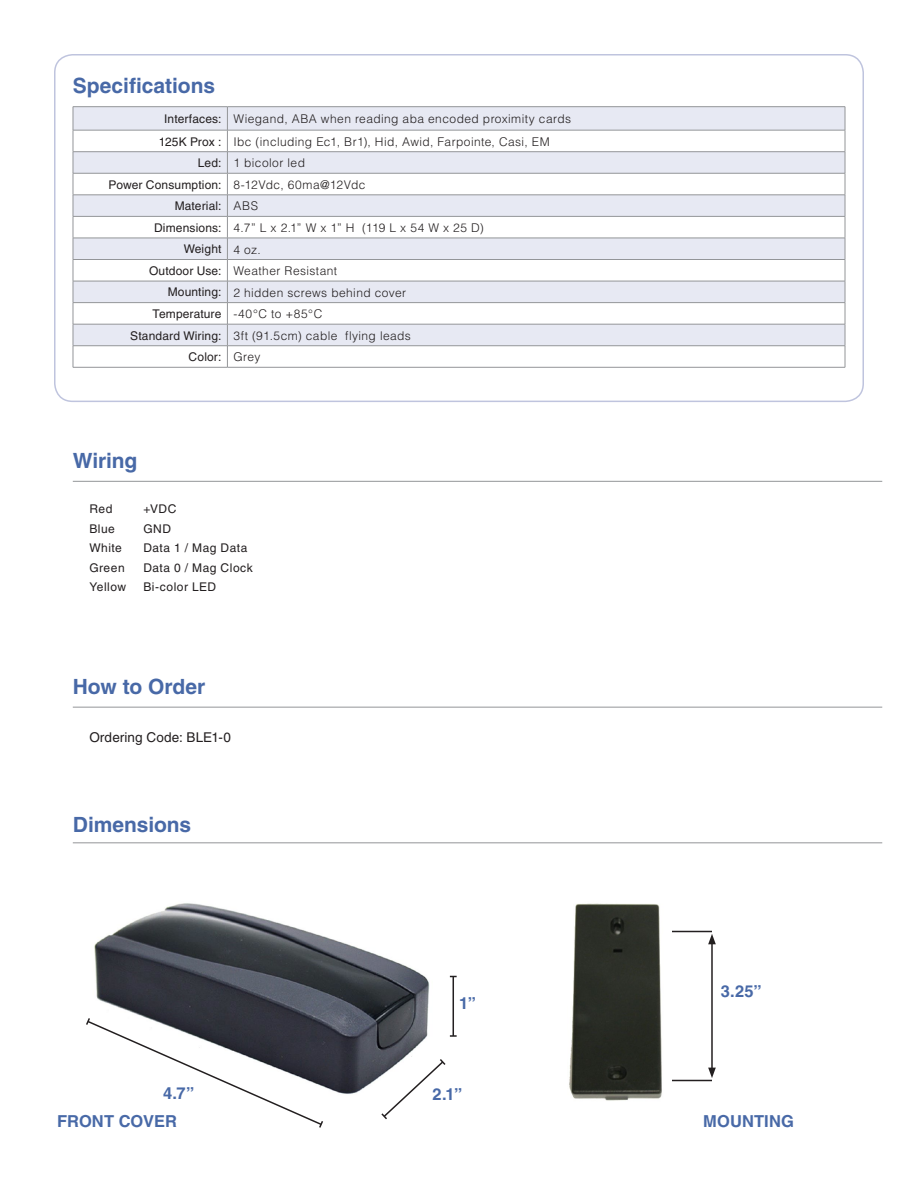
<style>
.page{position:relative;width:918px;height:1188px;background:#fff}
.page>*{position:absolute;margin:0;border:0;box-sizing:border-box;transform-origin:0 0}
.body_txt_11pt_14pt_l{font:700 21px "Helvetica";letter-spacing:-.005em;color:#4869a7}
.t1{font:700 16.5px "Helvetica";letter-spacing:.005em;color:#4869a7}
.t2{font:13.5px "Helvetica LT";letter-spacing:.01em;color:#231f20}
.t3{font:300 12px "Helvetica LT";letter-spacing:.035em;color:#231f20}
.t4{font:12px "Helvetica LT";letter-spacing:.015em;color:#231f20}
.t5{font:12px "Helvetica LT";letter-spacing:.045em;color:#231f20}
.t6{font:12px "Helvetica LT";letter-spacing:.04em;color:#231f20}
</style>
<div class="page">
<hr style="left:73px;top:707px;width:809px;height:1px;background:#939598">
<div style="left:54px;top:54px;width:810px;height:348px;border:2px solid #bfc4de;border-radius:18px"></div>
<hr style="left:73px;top:481px;width:809px;height:1px;background:#939598">
<hr style="left:73px;top:843px;width:809px;height:1px;background:#939598">
<img style="left:94px;top:903px;width:336px;height:191px">
<svg style="left:86px;top:1016px;width:238px;height:112px"></svg>
<svg style="left:380px;top:1057px;width:66px;height:63px"></svg>
<hr style="left:453px;top:976px;width:1px;height:60px;background:#231f20">
<svg style="left:450px;top:1035px;width:7px;height:2px"></svg>
<img style="left:569px;top:903px;width:134px;height:198px">
<hr style="left:672px;top:931px;width:40px;height:1px;background:#231f20">
<hr style="left:672px;top:1080px;width:40px;height:1px;background:#231f20">
<hr style="left:711px;top:942px;width:2px;height:128px;background:#231f20">
<svg style="left:708px;top:934px;width:8px;height:10px"></svg>
<svg style="left:708px;top:1068px;width:8px;height:10px"></svg>
<svg style="left:74px;top:107px;width:771px;height:23px;background:#e4e6f0"></svg>
<svg style="left:74px;top:131px;width:771px;height:236px"></svg>
<hr style="left:73px;top:106px;width:154px;height:1px;background:#939598">
<hr style="left:227px;top:106px;width:618px;height:1px;background:#939598">
<hr style="left:73px;top:130px;width:154px;height:1px;background:#939598">
<hr style="left:227px;top:130px;width:618px;height:1px;background:#939598">
<hr style="left:73px;top:151px;width:154px;height:1px;background:#939598">
<hr style="left:227px;top:151px;width:618px;height:1px;background:#939598">
<hr style="left:73px;top:173px;width:154px;height:1px;background:#939598">
<hr style="left:227px;top:173px;width:618px;height:1px;background:#939598">
<hr style="left:73px;top:195px;width:154px;height:1px;background:#939598">
<hr style="left:227px;top:195px;width:618px;height:1px;background:#939598">
<hr style="left:73px;top:216px;width:154px;height:1px;background:#939598">
<hr style="left:227px;top:216px;width:618px;height:1px;background:#939598">
<hr style="left:73px;top:238px;width:154px;height:1px;background:#939598">
<hr style="left:227px;top:238px;width:618px;height:1px;background:#939598">
<hr style="left:73px;top:259px;width:154px;height:1px;background:#939598">
<hr style="left:227px;top:259px;width:618px;height:1px;background:#939598">
<hr style="left:73px;top:281px;width:154px;height:1px;background:#939598">
<hr style="left:227px;top:281px;width:618px;height:1px;background:#939598">
<hr style="left:73px;top:302px;width:154px;height:1px;background:#939598">
<hr style="left:227px;top:302px;width:618px;height:1px;background:#939598">
<hr style="left:73px;top:324px;width:154px;height:1px;background:#939598">
<hr style="left:227px;top:324px;width:618px;height:1px;background:#939598">
<hr style="left:73px;top:345px;width:154px;height:1px;background:#939598">
<svg style="left:73px;top:107px;width:1px;height:260px"></svg>
<hr style="left:227px;top:345px;width:618px;height:1px;background:#939598">
<svg style="left:227px;top:107px;width:1px;height:260px"></svg>
<svg style="left:845px;top:107px;width:1px;height:260px"></svg>
<hr style="left:73px;top:367px;width:154px;height:1px;background:#939598">
<hr style="left:227px;top:367px;width:618px;height:1px;background:#939598">
<p class="body_txt_11pt_14pt_l" style="left:73px;top:73px;width:144px">Specifications</p>
<p class="t4" style="left:164px;top:112px;width:59px">Interfaces:</p>
<p class="t3" style="left:233px;top:111px;width:339px">Wiegand, ABA when reading aba encoded proximity cards</p>
<p class="t4" style="left:159px;top:134px;width:64px">125K Prox :</p>
<p class="t3" style="left:233px;top:134px;width:318px">Ibc (including Ec1, Br1), Hid, Awid, Farpointe, Casi, EM</p>
<p class="t4" style="left:198px;top:156px;width:25px">Led:</p>
<p class="t3" style="left:233px;top:156px;width:73px">1 bicolor led</p>
<p class="t4" style="left:109px;top:178px;width:114px">Power Consumption:</p>
<p class="t3" style="left:233px;top:177px;width:134px">8-12Vdc, 60ma@12Vdc</p>
<p class="t4" style="left:175px;top:199px;width:48px">Material:</p>
<p class="t3" style="left:233px;top:199px;width:26px">ABS</p>
<p class="t4" style="left:154px;top:221px;width:69px">Dimensions:</p>
<p class="t3" style="left:233px;top:220px;width:252px">4.7” L x 2.1” W x 1” H (119 L x 54 W x 25 D)</p>
<p class="t4" style="left:184px;top:242px;width:39px">Weight</p>
<p class="t3" style="left:233px;top:242px;width:29px">4 oz.</p>
<p class="t4" style="left:149px;top:264px;width:74px">Outdoor Use:</p>
<p class="t3" style="left:233px;top:263px;width:105px">Weather Resistant</p>
<p class="t4" style="left:168px;top:285px;width:55px">Mounting:</p>
<p class="t3" style="left:233px;top:285px;width:174px">2 hidden screws behind cover</p>
<p class="t4" style="left:153px;top:307px;width:70px">Temperature</p>
<p class="t3" style="left:233px;top:306px;width:90px">-40°C to +85°C</p>
<p class="t4" style="left:130px;top:328px;width:93px">Standard Wiring:</p>
<p class="t3" style="left:233px;top:328px;width:179px">3ft (91.5cm) cable flying leads</p>
<p class="t4" style="left:189px;top:350px;width:34px">Color:</p>
<p class="t3" style="left:233px;top:350px;width:28px">Grey</p>
<p class="body_txt_11pt_14pt_l" style="left:73px;top:447px;width:66px">Wiring</p>
<p class="t4" style="left:89px;top:502px;width:25px">Red</p>
<p class="t4" style="left:143px;top:502px;width:35px">+VDC</p>
<p class="t4" style="left:89px;top:522px;width:27px">Blue</p>
<p class="t4" style="left:143px;top:522px;width:29px">GND</p>
<p class="t4" style="left:89px;top:541px;width:34px">White</p>
<p class="t6" style="left:143px;top:541px;width:106px">Data 1 / Mag Data</p>
<p class="t4" style="left:89px;top:561px;width:37px">Green</p>
<p class="t5" style="left:143px;top:561px;width:111px">Data 0 / Mag Clock</p>
<p class="t4" style="left:89px;top:580px;width:38px">Yellow</p>
<p class="t5" style="left:143px;top:580px;width:74px">Bi-color LED</p>
<p class="body_txt_11pt_14pt_l" style="left:73px;top:674px;width:134px">How to Order</p>
<p class="t2" style="left:89px;top:729px;width:143px">Ordering Code: BLE1-0</p>
<p class="body_txt_11pt_14pt_l" style="left:73px;top:812px;width:120px">Dimensions</p>
<p class="t1" style="left:163px;top:1083px;width:33px">4.7”</p>
<p class="t1" style="left:459px;top:993px;width:18px">1”</p>
<p class="t1" style="left:433px;top:1084px;width:31px">2.1”</p>
<p class="t1" style="left:721px;top:981px;width:43px">3.25”</p>
<p class="t1" style="left:57px;top:1112px;width:121px">FRONT COVER</p>
<p class="t1" style="left:703px;top:1112px;width:92px">MOUNTING</p>
</div>
